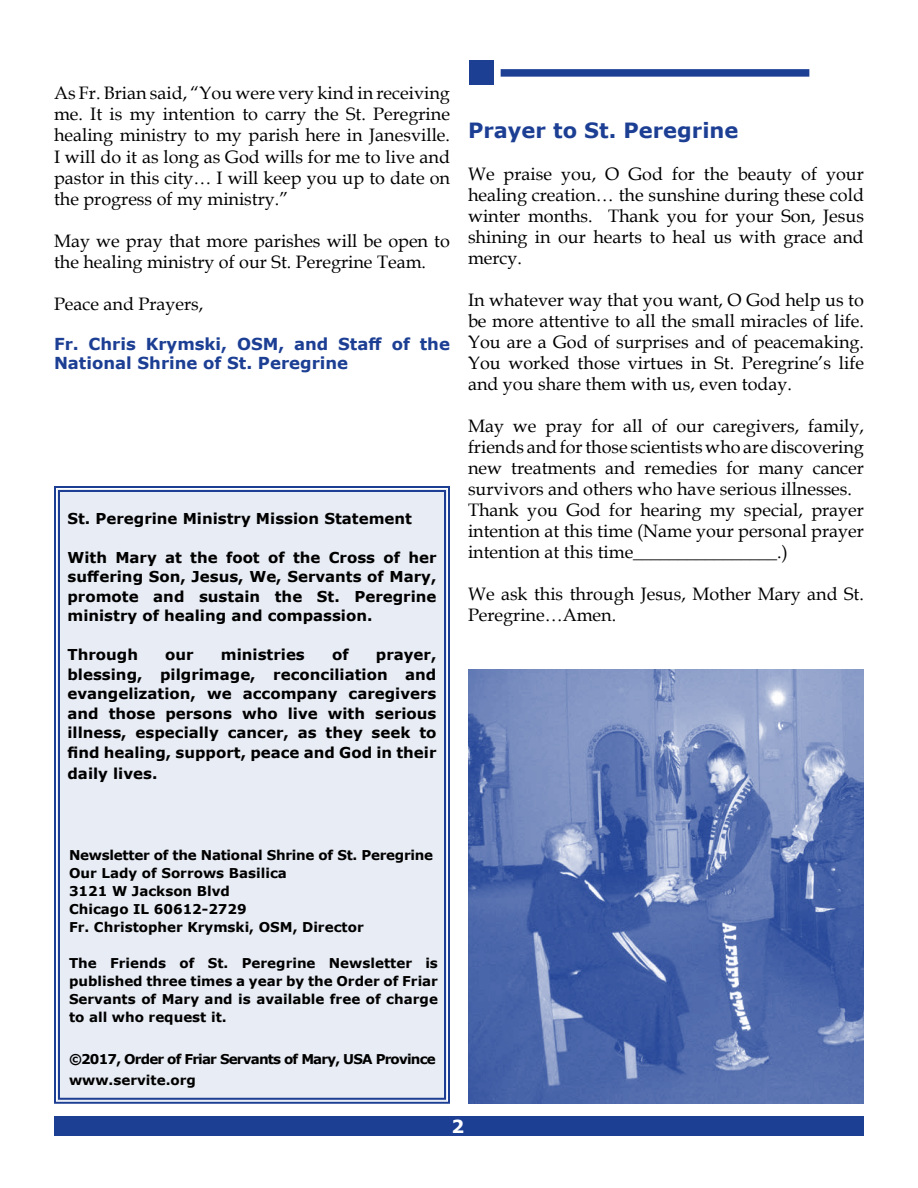
<style>
.page{position:relative;width:918px;height:1188px;background:#fff}
.page>*{position:absolute;margin:0;border:0;box-sizing:border-box;transform-origin:0 0}
.t1{font:700 108px "Verdana";color:#1c3f94}
.t2{font:700 21px "Verdana";color:#1c3f94}
.t3{font:18px/21px "Book Antiqua";color:#000}
.t4{font:700 18px "Verdana";color:#fff}
.t5{font:700 16.5px/19.5px "Verdana";color:#1c3f94}
.t6{font:700 15px/19.5px "Verdana";color:#000;text-align:justify}
.t7{font:700 13.5px/18px "Verdana";color:#000}
.t8{font:700 13.5px/21px "Verdana";letter-spacing:-.06em;color:#000}
</style>
<div class="page">
<div style="left:54px;top:1116px;width:810px;height:20px;background:#1c3f94"></div>
<div style="left:54px;top:486px;width:396px;height:618px;background:#e8ecf4"></div>
<div style="left:58px;top:490px;width:388px;height:610px;border:2px solid #1c3f94"></div>
<div style="left:501px;top:69px;width:308px;height:8px;background:#1c3f94"></div>
<img style="left:468px;top:670px;width:396px;height:434px">
<p class="t3" style="left:54px;top:82px;width:397px">As Fr. Brian said, “You were very kind in receiving me. It is my intention to carry the St. Peregrine</p>
<p class="t3" style="left:54px;top:124px;width:398px;text-align:justify">healing ministry to my parish here in Janesville.<br>I will do it as long as God wills for me to live and pastor in this city… I will keep you up to date on the progress of my ministry.”</p>
<p class="t3" style="left:54px;top:229px;width:397px">May we pray that more parishes will be open to the healing ministry of our St. Peregrine Team.</p>
<p class="t3" style="left:54px;top:292px;width:151px">Peace and Prayers,</p>
<p class="t5" style="left:54px;top:334px;width:398px">Fr. Chris Krymski, OSM, and Staff of the<br>National Shrine of St. Peregrine</p>
<p class="t6" style="left:68px;top:508px;width:346px">St. Peregrine Ministry Mission Statement</p>
<p class="t6" style="left:68px;top:547px;width:371px">With Mary at the foot of the Cross of her suffering Son, Jesus, We, Servants of Mary, promote and sustain the St. Peregrine ministry of healing and compassion.</p>
<p class="t6" style="left:68px;top:645px;width:72px">Through</p>
<p class="t6" style="left:165px;top:645px;width:30px">our</p>
<p class="t6" style="left:221px;top:645px;width:85px">ministries</p>
<p class="t6" style="left:332px;top:645px;width:18px">of</p>
<p class="t6" style="left:68px;top:645px;width:371px;text-indent:308px">prayer, blessing, pilgrimage, reconciliation and evangelization, we accompany caregivers and those persons who live with serious illness, especially cancer, as they seek to find healing, support, peace and God in their</p>
<p class="t6" style="left:68px;top:763px;width:91px">daily lives.</p>
<h1 class="t1" style="left:462px;top:-7px;width:40px">▪</h1>
<p class="t2" style="left:468px;top:115px;width:272px">Prayer to St. Peregrine</p>
<p class="t3" style="left:468px;top:163px;width:398px;text-align:justify">We praise you, O God for the beauty of your healing creation… the sunshine during these cold winter months. Thank you for your Son, Jesus shining in our hearts to heal us with grace and mercy.</p>
<p class="t3" style="left:468px;top:289px;width:398px;text-align:justify">In whatever way that you want, O God help us to be more attentive to all the small miracles of life.<br>You are a God of surprises and of peacemaking.<br>You worked those virtues in St. Peregrine’s life and you share them with us, even today.</p>
<p class="t3" style="left:468px;top:415px;width:398px">May we pray for all of our caregivers, family, friends and for those scientists who are discovering new treatments and remedies for many cancer survivors and others who have serious illnesses.<br>Thank you God for hearing my special, prayer intention at this time (Name your personal prayer intention at this time________________.)</p>
<p class="t3" style="left:468px;top:583px;width:397px">We ask this through Jesus, Mother Mary and St.<br>Peregrine…Amen.</p>
<p class="t7" style="left:69px;top:846px;width:366px">Newsletter of the National Shrine of St. Peregrine<br>Our Lady of Sorrows Basilica<br>3121 W Jackson Blvd<br>Chicago IL 60612-2729<br>Fr. Christopher Krymski, OSM, Director</p>
<p class="t7" style="left:69px;top:954px;width:371px;text-align:justify">The Friends of St. Peregrine Newsletter is published three times a year by the Order of Friar Servants of Mary and is available free of charge to all who request it.</p>
<p class="t8" style="left:69px;top:1048px;width:368px">©2017, Order of Friar Servants of Mary, USA Province www.servite.org</p>
<p class="t4" style="left:452px;top:1114px;width:14px">2</p>
</div>
